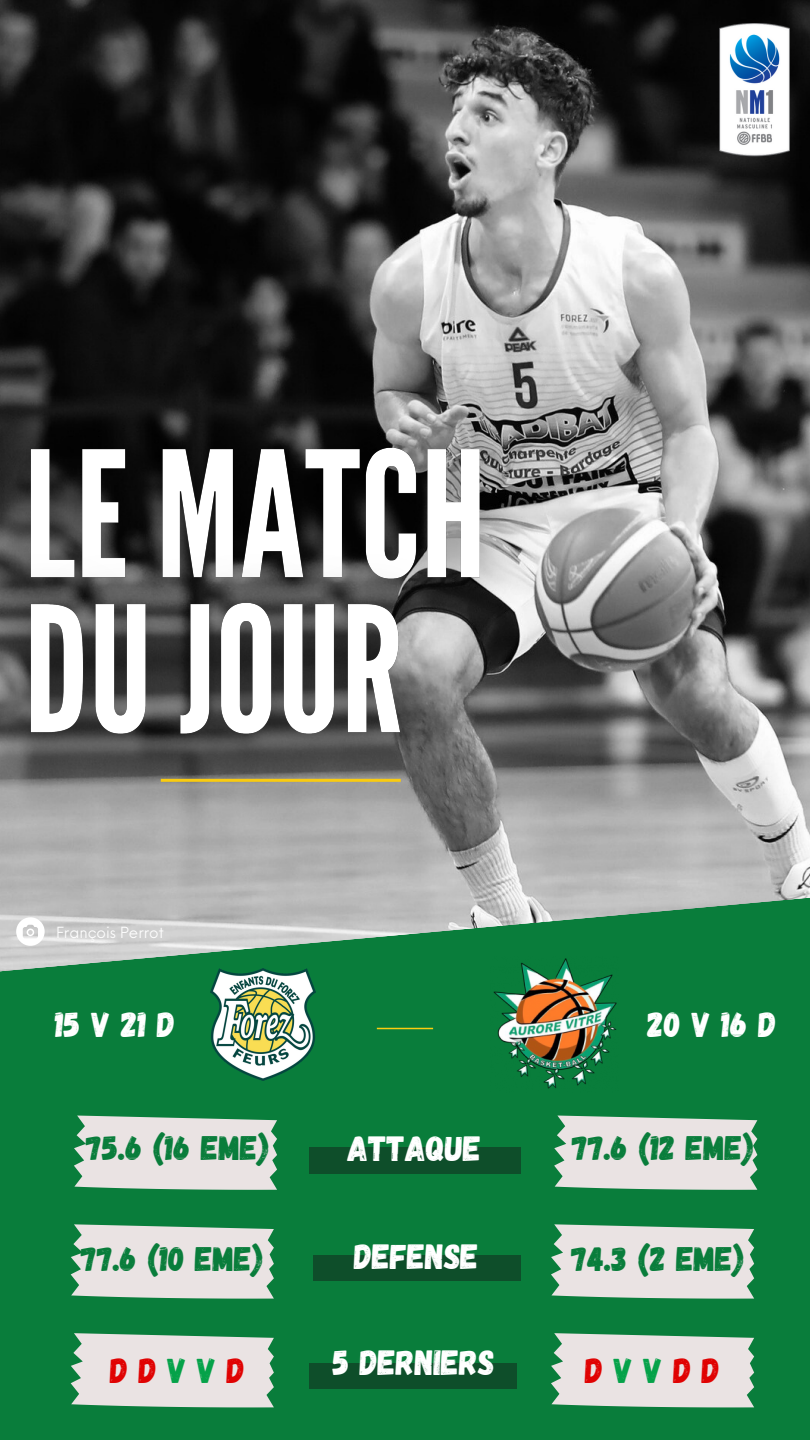
<style>
.page{position:relative;width:810px;height:1440px;background:#fff}
.page>*{position:absolute;margin:0;border:0;box-sizing:border-box;transform-origin:0 0}
.t1{font:35px "Gagalin";letter-spacing:-.005em;color:#fff}
.t2{font:35px "Gagalin";letter-spacing:.3em;color:#e00202}
.t3{font:34px "Gagalin";color:#097d3b}
.t4{font:15px "Neue Einstellung";color:#fff}
.s1{color:#05a249}
</style>
<div class="page">
<img style="left:0;top:0;width:810px;height:890px">
<svg style="left:0;top:890px;width:810px;height:550px;background:#1e854b"></svg>
<hr style="left:377px;top:1028px;width:56px;height:1px;background:#fbcd11">
<img style="left:210px;top:968px;width:105px;height:113px">
<div style="left:309px;top:1148px;width:211px;height:26px;background:#0e4e2a"></div>
<div style="left:313px;top:1255px;width:208px;height:26px;background:#0e4e2a"></div>
<svg style="left:74px;top:1116px;width:203px;height:74px;background:#d8dad5"></svg>
<svg style="left:71px;top:1333px;width:203px;height:74px;background:#d7dad5"></svg>
<svg style="left:71px;top:1224px;width:203px;height:75px;background:#d5d9d3"></svg>
<div style="left:309px;top:1363px;width:208px;height:26px;background:#0e4e2a"></div>
<svg style="left:554px;top:1116px;width:203px;height:74px;background:#d8dad5"></svg>
<svg style="left:551px;top:1333px;width:203px;height:74px;background:#d7dad5"></svg>
<svg style="left:551px;top:1224px;width:203px;height:75px;background:#d5d9d3"></svg>
<img style="left:719px;top:24px;width:71px;height:132px">
<svg style="left:16px;top:917px;width:29px;height:29px"></svg>
<img style="left:491px;top:957px;width:127px;height:136px">
<img style="left:0;top:348px;width:561px;height:512px">
<p class="t4" style="left:56px;top:919px;width:109px">François Perrot</p>
<p class="t1" style="left:55px;top:1001px;width:122px">15V21D</p>
<p class="t1" style="left:648px;top:1002px;width:131px">20V16D</p>
<p class="t3" style="left:86px;top:1126px;width:184px">75.6 (16 EME)</p>
<p class="t1" style="left:348px;top:1126px;width:135px">ATTAQUE</p>
<p class="t3" style="left:572px;top:1126px;width:183px">77.6 (12 EME)</p>
<p class="t3" style="left:81px;top:1237px;width:183px">77.6 (10 EME)</p>
<p class="t1" style="left:354px;top:1234px;width:126px">DEFENSE</p>
<p class="t3" style="left:572px;top:1237px;width:174px">74.3 (2 EME)</p>
<p class="t2" style="left:110px;top:1348px;width:136px">DD<span class="s1">VV</span>D</p>
<p class="t1" style="left:333px;top:1340px;width:164px">5 DERNIERS</p>
<p class="t2" style="left:585px;top:1348px;width:136px">D<span class="s1">VV</span>DD</p>
</div>
